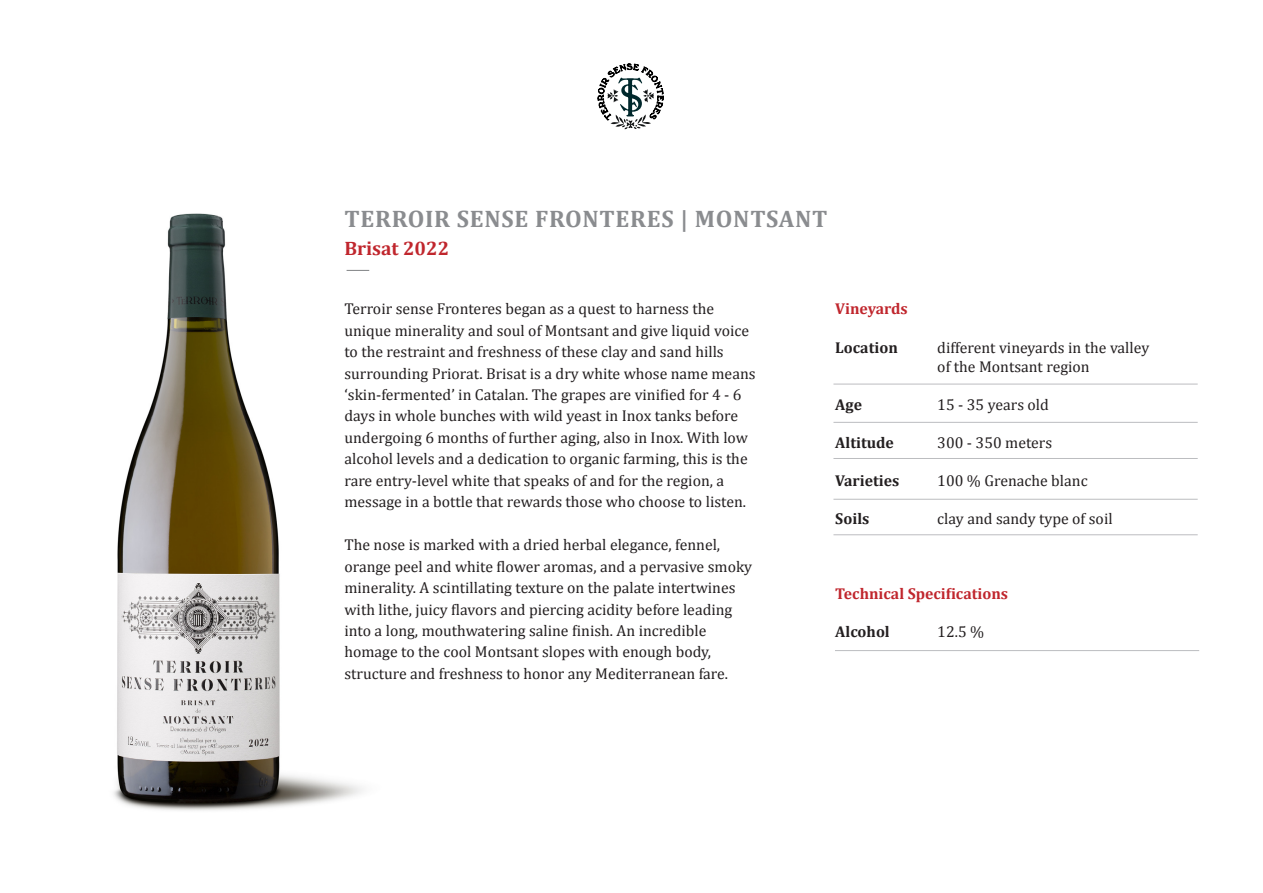
<style>
.page{position:relative;width:1263px;height:893px;background:#fff}
.page>*{position:absolute;margin:0;border:0;box-sizing:border-box;transform-origin:0 0}
.t1{font:700 24px "Cambria";letter-spacing:.03em;color:#8a8c8f}
.t2{font:700 19.5px "Cambria";color:#c0262d}
.t3{font:15.75px/21.5px "Cambria";color:#231f20}
.t4{font:700 15.75px "Cambria";color:#231f20}
.t5{font:700 15.75px "Cambria";color:#c0262d}
</style>
<div class="page">
<img style="left:113px;top:213px;width:257px;height:598px">
<svg style="left:598px;top:63px;width:65px;height:66px"></svg>
<svg style="left:347px;top:270px;width:22px;height:1px"></svg>
<hr style="left:833px;top:384px;width:365px;height:1px;background:#bcbdc0">
<hr style="left:833px;top:422px;width:365px;height:1px;background:#bcbdc0">
<hr style="left:833px;top:458px;width:365px;height:1px;background:#bcbdc0">
<hr style="left:833px;top:499px;width:365px;height:1px;background:#bcbdc0">
<hr style="left:833px;top:534px;width:365px;height:1px;background:#bcbdc0">
<hr style="left:835px;top:650px;width:364px;height:1px;background:#bcbdc0">
<p class="t1" style="left:344px;top:202px;width:484px">terroir sense Fronteres | Montsant</p>
<p class="t2" style="left:344px;top:235px;width:106px">Brisat 2022</p>
<p class="t3" style="left:344px;top:298px;width:413px">Terroir sense Fronteres began as a quest to harness the unique minerality and soul of Montsant and give liquid voice to the restraint and freshness of these clay and sand hills surrounding Priorat. Brisat is a dry white whose name means ‘skin-fermented’ in Catalan. The grapes are vinified for 4 - 6 days in whole bunches with wild yeast in Inox tanks before undergoing 6 months of further aging, also in Inox. With low alcohol levels and a dedication to organic farming, this is the rare entry-level white that speaks of and for the region, a message in a bottle that rewards those who choose to listen.</p>
<p class="t3" style="left:344px;top:534px;width:409px">The nose is marked with a dried herbal elegance, fennel, orange peel and white flower aromas, and a pervasive smoky minerality. A scintillating texture on the palate intertwines with lithe, juicy flavors and piercing acidity before leading into a long, mouthwatering saline finish. An incredible homage to the cool Montsant slopes with enough body, structure and freshness to honor any Mediterranean fare.</p>
<p class="t5" style="left:835px;top:298px;width:74px">Vineyards</p>
<p class="t4" style="left:835px;top:336px;width:64px">Location</p>
<p class="t3" style="left:937px;top:337px;width:213px;line-height:19.5px">different vineyards in the valley of the Montsant region</p>
<p class="t4" style="left:835px;top:393px;width:28px">Age</p>
<p class="t3" style="left:937px;top:394px;width:113px">15 - 35 years old</p>
<p class="t4" style="left:835px;top:431px;width:60px">Altitude</p>
<p class="t3" style="left:937px;top:431px;width:116px">300 - 350 meters</p>
<p class="t4" style="left:835px;top:470px;width:66px">Varieties</p>
<p class="t3" style="left:937px;top:470px;width:152px">100 % Grenache blanc</p>
<p class="t4" style="left:835px;top:507px;width:36px">Soils</p>
<p class="t3" style="left:937px;top:508px;width:177px">clay and sandy type of soil</p>
<p class="t5" style="left:835px;top:583px;width:174px">Technical Specifications</p>
<p class="t4" style="left:835px;top:621px;width:56px">Alcohol</p>
<p class="t3" style="left:937px;top:621px;width:48px">12.5 %</p>
</div>
